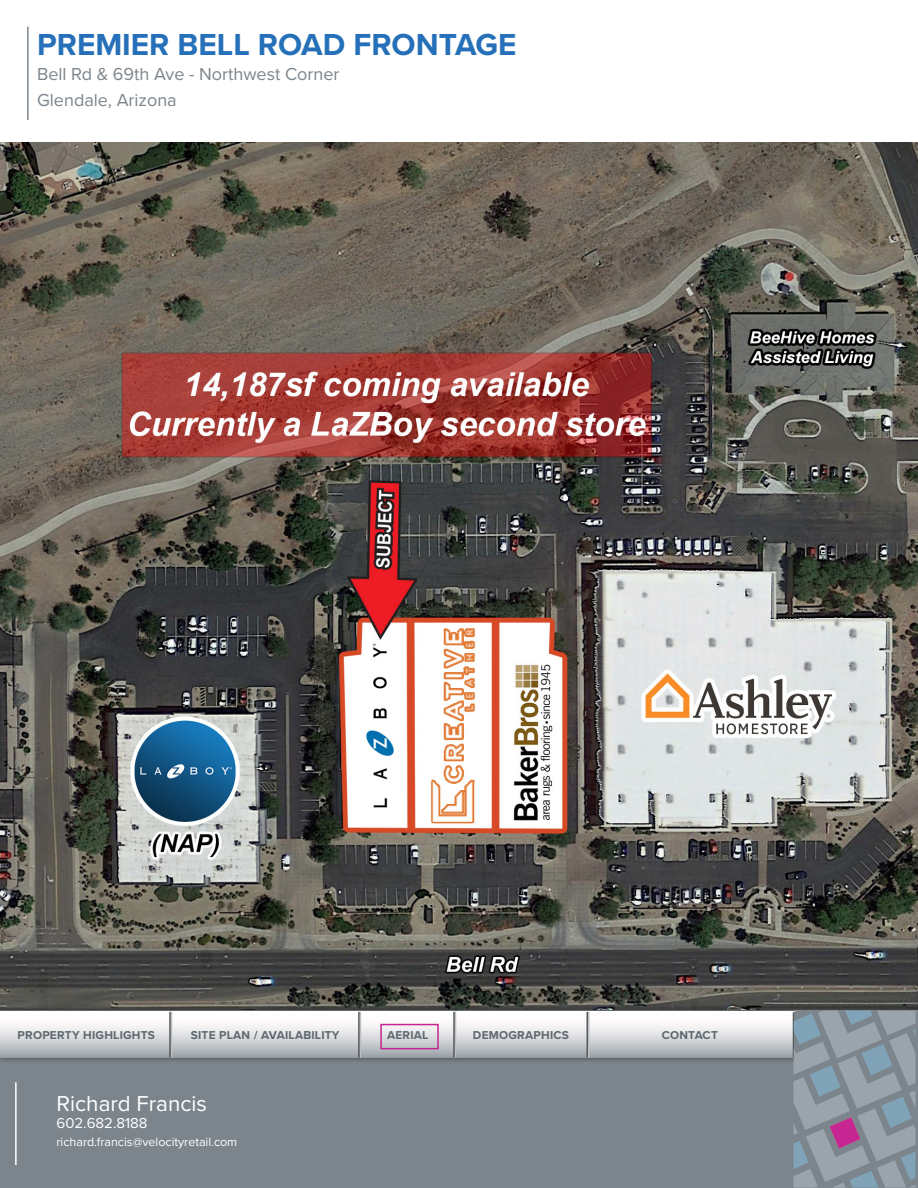
<style>
.page{position:relative;width:918px;height:1188px;background:#fff}
.page>*{position:absolute;margin:0;border:0;box-sizing:border-box;transform-origin:0 0}
.t1{font:700 31.5px "Proxima Nova";color:#2570b8}
.t2{font:22.35px "Proxima Nova";color:#fff}
.t3{font:18px "Proxima Nova";color:#7c858c}
.t4{font:15px "Proxima Nova";color:#fff}
.t5{font:12.45px "Proxima Nova";color:#fff}
.t6{font:700 11.85px "Proxima Nova";letter-spacing:.02em;color:#5d676e}
</style>
<div class="page">
<div style="left:0;top:1010px;width:918px;height:178px;background:#7c858c"></div>
<div style="left:0;top:1006px;width:918px;height:57px;background:#231f20;opacity:.75"></div>
<div style="left:0;top:1012px;width:918px;height:46px;background:linear-gradient(to bottom,#fff,#a4acb0)"></div>
<hr style="left:171px;top:1012px;width:1px;height:45px;background:#bdc0c4">
<hr style="left:169px;top:1012px;width:2px;height:45px;background:#57585a">
<hr style="left:360px;top:1012px;width:1px;height:46px;background:#bdc0c4">
<hr style="left:358px;top:1012px;width:2px;height:46px;background:#57585a">
<hr style="left:455px;top:1012px;width:1px;height:45px;background:#bdc0c4">
<hr style="left:453px;top:1012px;width:2px;height:45px;background:#57585a">
<hr style="left:588px;top:1012px;width:2px;height:46px;background:#bdc0c4">
<hr style="left:586px;top:1012px;width:2px;height:46px;background:#57585a">
<div style="left:794px;top:1010px;width:124px;height:178px;background:#7c858c"></div>
<svg style="left:793px;top:1011px;width:123px;height:177px"></svg>
<div style="left:380px;top:1024px;width:59px;height:25px;border:2px solid #c52691"></div>
<hr style="left:15px;top:1082px;width:2px;height:83px;background:#fff">
<img style="left:0;top:142px;width:918px;height:867px">
<hr style="left:27px;top:27px;width:2px;height:93px;background:#7c858c">
<p class="t1" style="left:37px;top:21px;width:481px">PREMIER BELL ROAD FRONTAGE</p>
<p class="t3" style="left:37px;top:61px;width:304px">Bell Rd &amp; 69th Ave - Northwest Corner</p>
<p class="t3" style="left:37px;top:86px;width:141px">Glendale, Arizona</p>
<p class="t6" style="left:18px;top:1027px;width:139px">PROPERTY HIGHLIGHTS</p>
<p class="t6" style="left:191px;top:1027px;width:150px">SITE PLAN / AVAILABILITY</p>
<p class="t6" style="left:387px;top:1026px;width:43px">AERIAL</p>
<p class="t6" style="left:473px;top:1026px;width:98px">DEMOGRAPHICS</p>
<p class="t6" style="left:662px;top:1026px;width:58px">CONTACT</p>
<h2 class="t2" style="left:57px;top:1087px;width:152px">Richard Francis</h2>
<p class="t4" style="left:57px;top:1112px;width:93px">602.682.8188</p>
<p class="t5" style="left:57px;top:1132px;width:182px">richard.francis@velocityretail.com</p>
</div>
